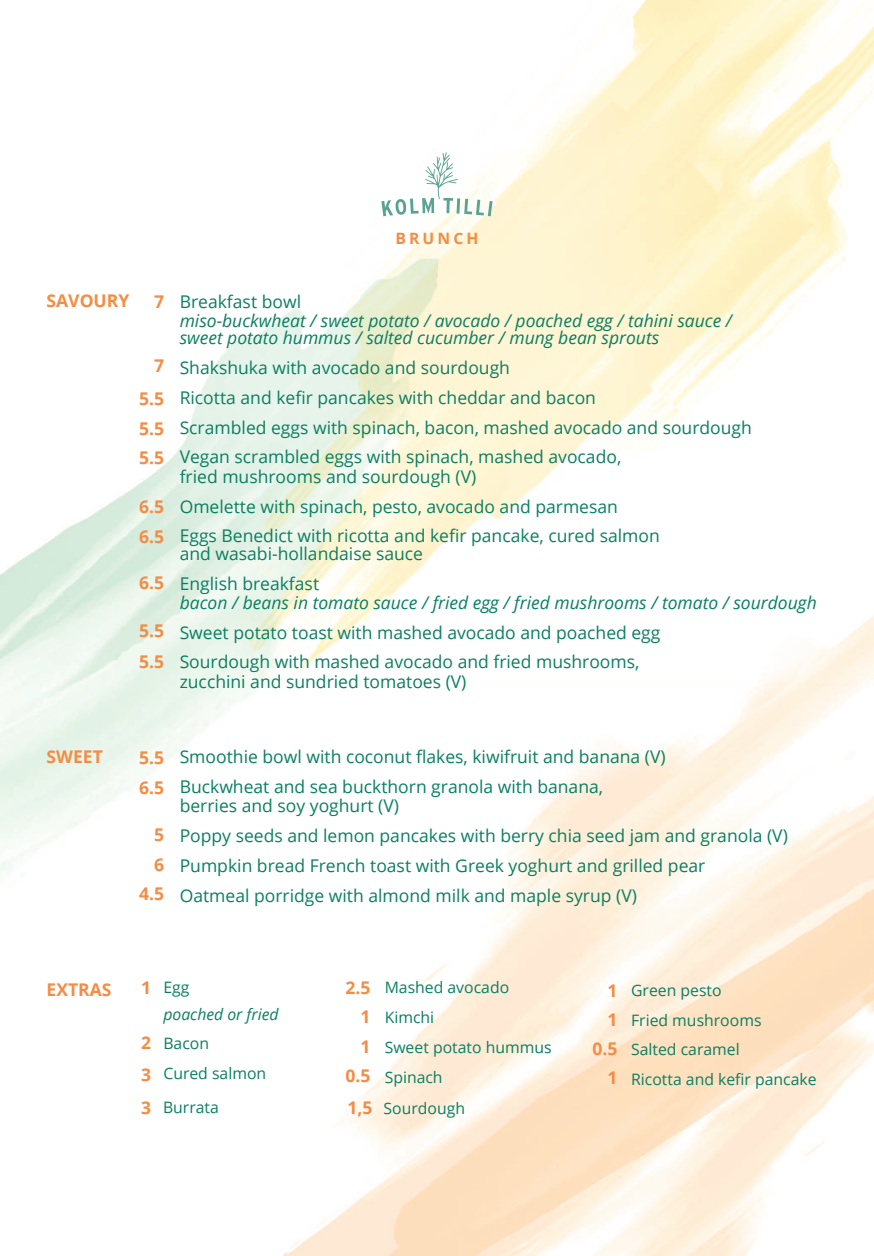
<style>
.page{position:relative;width:874px;height:1256px;background:#fff}
.page>*{position:absolute;margin:0;border:0;box-sizing:border-box;transform-origin:0 0}
.t1{font:17.5px/29.8px "Open Sans";color:#097f61}
.t2{font:italic 17.5px/17.5px "Open Sans";color:#097f61}
.t3{font:700 17.5px/29.4px "Open Sans";color:#f58c43;text-align:right}
.t4{font:15.75px/29.8px "Open Sans";color:#097f61}
.t5{font:italic 15.75px "Open Sans";color:#097f61}
.t6{font:700 15.75px "Open Sans";letter-spacing:.2em;color:#f58c43}
.s1{font-weight:700;font-size:17.5px;color:#f58c43}
</style>
<div class="page">
<img style="left:1px;top:0;width:872px;height:1255px">
<img style="left:425px;top:153px;width:23px;height:46px">
<img style="left:381px;top:200px;width:12px;height:16px">
<img style="left:395px;top:199px;width:11px;height:16px">
<img style="left:410px;top:198px;width:8px;height:16px">
<img style="left:422px;top:198px;width:12px;height:15px">
<img style="left:443px;top:198px;width:10px;height:15px">
<img style="left:456px;top:198px;width:4px;height:15px">
<img style="left:464px;top:199px;width:8px;height:15px">
<img style="left:475px;top:200px;width:8px;height:15px">
<img style="left:487px;top:201px;width:5px;height:15px">
<p class="t6" style="left:395px;top:227px;width:85px">BRUNCH</p>
<p class="t3" style="left:47px;top:285px;width:84px">SAVOURY</p>
<p class="t3" style="left:154px;top:286px;width:11px">7</p>
<p class="t3" style="left:139px;top:349px;width:26px;line-height:32.4px">7<br>5.5</p>
<p class="t3" style="left:139px;top:413px;width:26px">5.5</p>
<p class="t3" style="left:139px;top:442px;width:26px">5.5</p>
<p class="t3" style="left:139px;top:491px;width:26px">6.5</p>
<p class="t3" style="left:139px;top:522px;width:26px">6.5</p>
<p class="t3" style="left:139px;top:567px;width:26px">6.5</p>
<p class="t3" style="left:139px;top:615px;width:26px;line-height:30.3px;text-align:left">5.5<br>5.5</p>
<p class="t1" style="left:180px;top:286px;width:123px">Breakfast bowl</p>
<p class="t2" style="left:180px;top:311px;width:553px">miso-buckwheat / sweet potato / avocado / poached egg / tahini sauce / sweet potato hummus / salted cucumber / mung bean sprouts</p>
<p class="t1" style="left:180px;top:352px;width:573px">Shakshuka with avocado and sourdough<br>Ricotta and kefir pancakes with cheddar and bacon<br>Scrambled eggs with spinach, bacon, mashed avocado and sourdough Vegan scrambled eggs with spinach, mashed avocado,</p>
<p class="t1" style="left:180px;top:461px;width:481px">fried mushrooms and sourdough (V)<br>Omelette with spinach, pesto, avocado and parmesan<br>Eggs Benedict with ricotta and kefir pancake, cured salmon</p>
<p class="t1" style="left:180px;top:538px;width:245px">and wasabi-hollandaise sauce<br>English breakfast</p>
<p class="t2" style="left:180px;top:593px;width:638px">bacon / beans in tomato sauce / fried egg / fried mushrooms / tomato / sourdough</p>
<p class="t1" style="left:180px;top:616px;width:482px">Sweet potato toast with mashed avocado and poached egg<br>Sourdough with mashed avocado and fried mushrooms,</p>
<p class="t1" style="left:180px;top:665px;width:288px">zucchini and sundried tomatoes (V)</p>
<p class="t3" style="left:47px;top:741px;width:58px">SWEET</p>
<p class="t3" style="left:139px;top:742px;width:26px">5.5</p>
<p class="t3" style="left:139px;top:772px;width:26px">6.5</p>
<p class="t3" style="left:139px;top:818px;width:26px">5<br>6<br>4.5</p>
<p class="t1" style="left:180px;top:741px;width:487px">Smoothie bowl with coconut flakes, kiwifruit and banana (V)<br>Buckwheat and sea buckthorn granola with banana,</p>
<p class="t1" style="left:180px;top:790px;width:609px">berries and soy yoghurt (V)<br>Poppy seeds and lemon pancakes with berry chia seed jam and granola (V)<br>Pumpkin bread French toast with Greek yoghurt and grilled pear<br>Oatmeal porridge with almond milk and maple syrup (V)</p>
<p class="t3" style="left:47px;top:974px;width:66px">EXTRAS</p>
<p class="t3" style="left:141px;top:972px;width:11px">1</p>
<p class="t3" style="left:141px;top:1026px;width:11px;line-height:31.5px;text-align:left">2<br>3</p>
<p class="t4" style="left:163px;top:972px;width:28px">Egg</p>
<p class="t5" style="left:163px;top:1002px;width:117px">poached or fried</p>
<p class="t4" style="left:163px;top:1028px;width:104px">Bacon<br>Cured salmon</p>
<p class="t3" style="left:360px;top:972px;width:11px;text-align:justify;text-indent:-15px">2.5<br>1<br>1</p>
<p class="t4" style="left:384px;top:972px;width:126px">Mashed avocado</p>
<p class="t4" style="left:384px;top:1001px;width:51px">Kimchi</p>
<p class="t4" style="left:384px;top:1031px;width:168px">Sweet potato hummus</p>
<p class="t4" style="left:345px;top:1061px;width:99px"><span class="s1">0.5</span> Spinach</p>
<p class="t4" style="left:141px;top:1091px;width:79px"><span class="s1">3</span> Burrata</p>
<p class="t4" style="left:347px;top:1092px;width:119px"><span class="s1">1,5</span> Sourdough</p>
<p class="t3" style="left:592px;top:974px;width:26px">1<br>1<br>0.5</p>
<p class="t4" style="left:630px;top:974px;width:92px">Green pesto</p>
<p class="t4" style="left:630px;top:1004px;width:132px">Fried mushrooms</p>
<p class="t4" style="left:630px;top:1034px;width:110px">Salted caramel</p>
<p class="t4" style="left:607px;top:1063px;width:210px"><span class="s1">1</span> Ricotta and kefir pancake</p>
</div>
